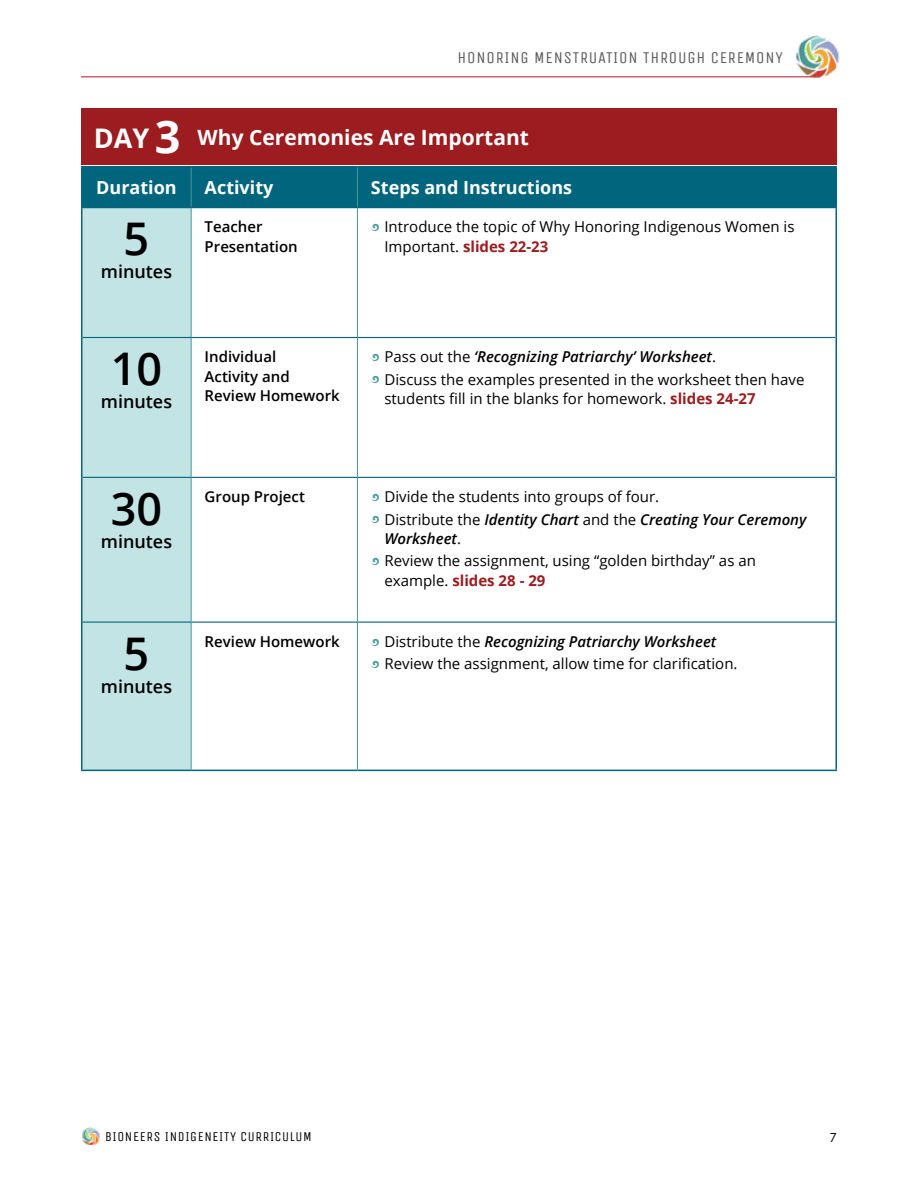
<style>
.page{position:relative;width:918px;height:1188px;background:#fff}
.page>*{position:absolute;margin:0;border:0;box-sizing:border-box;transform-origin:0 0}
.t1{font:600 45px "Open Sans";color:#000}
.t2{font:700 21px "Open Sans";color:#fff}
.t3{font:700 18px "Open Sans";color:#fff}
.t4{font:600 18px "Open Sans";color:#000}
.t5{font:16.5px "Unica One";letter-spacing:.05em;color:#58595b}
.t6{font:15px/19.5px "Open Sans";color:#000}
.t7{font:italic 600 15px/19.5px "Open Sans";color:#000}
.t8{font:600 15px/19.5px "Open Sans";color:#000}
.t9{font:13.5px "Unica One";letter-spacing:.05em;color:#000}
.t10{font:13.5px "Hypatia Sans Pro";color:#000}
.s1{font-size:27px}
.s2{font-size:45px}
.s3{color:#489997}
.s4{font-weight:700;color:#9c1c1f}
.s5{font-weight:400;font-style:normal}
</style>
<div class="page">
<img style="left:82px;top:1128px;width:18px;height:17px">
<hr style="left:81px;top:77px;width:734px;height:1px;background:#b01a1f">
<img style="left:795px;top:35px;width:45px;height:43px">
<div style="left:82px;top:167px;width:754px;height:40px;background:#01667d"></div>
<div style="left:82px;top:208px;width:109px;height:562px;background:#c3e4e4"></div>
<hr style="left:191px;top:167px;width:1px;height:40px;background:#489997">
<hr style="left:357px;top:167px;width:1px;height:40px;background:#489997">
<hr style="left:191px;top:208px;width:1px;height:129px;background:#489997">
<hr style="left:357px;top:208px;width:1px;height:129px;background:#489997">
<hr style="left:191px;top:338px;width:1px;height:139px;background:#489997">
<hr style="left:357px;top:338px;width:1px;height:139px;background:#489997">
<hr style="left:191px;top:478px;width:1px;height:144px;background:#489997">
<hr style="left:357px;top:478px;width:1px;height:144px;background:#489997">
<hr style="left:191px;top:623px;width:1px;height:147px;background:#489997">
<hr style="left:357px;top:623px;width:1px;height:147px;background:#489997">
<hr style="left:81px;top:208px;width:1px;height:130px;background:#01667d">
<hr style="left:836px;top:208px;width:1px;height:130px;background:#01667d">
<hr style="left:81px;top:337px;width:1px;height:140px;background:#01667d">
<hr style="left:836px;top:337px;width:1px;height:140px;background:#01667d">
<hr style="left:81px;top:477px;width:1px;height:145px;background:#01667d">
<hr style="left:836px;top:477px;width:1px;height:145px;background:#01667d">
<hr style="left:81px;top:622px;width:1px;height:148px;background:#01667d">
<hr style="left:836px;top:622px;width:1px;height:148px;background:#01667d">
<hr style="left:81px;top:770px;width:110px;height:1px;background:#01667d">
<hr style="left:191px;top:770px;width:166px;height:1px;background:#01667d">
<hr style="left:357px;top:770px;width:480px;height:1px;background:#01667d">
<hr style="left:82px;top:337px;width:109px;height:1px;background:#01667d">
<hr style="left:191px;top:337px;width:166px;height:1px;background:#01667d">
<hr style="left:357px;top:337px;width:479px;height:1px;background:#01667d">
<hr style="left:82px;top:477px;width:109px;height:1px;background:#01667d">
<hr style="left:191px;top:477px;width:166px;height:1px;background:#01667d">
<hr style="left:357px;top:477px;width:479px;height:1px;background:#01667d">
<hr style="left:82px;top:622px;width:109px;height:1px;background:#01667d">
<hr style="left:191px;top:622px;width:166px;height:1px;background:#01667d">
<hr style="left:357px;top:622px;width:479px;height:1px;background:#01667d">
<hr style="left:81px;top:166px;width:110px;height:1px;background:#01667d">
<hr style="left:81px;top:167px;width:1px;height:40px;background:#01667d">
<hr style="left:191px;top:166px;width:166px;height:1px;background:#01667d">
<hr style="left:357px;top:166px;width:480px;height:1px;background:#01667d">
<hr style="left:836px;top:167px;width:1px;height:40px;background:#01667d">
<hr style="left:81px;top:207px;width:110px;height:1px;background:#01667d">
<hr style="left:191px;top:207px;width:166px;height:1px;background:#01667d">
<hr style="left:357px;top:207px;width:480px;height:1px;background:#01667d">
<div style="left:81px;top:108px;width:756px;height:56px;background:#9c1c1f"></div>
<p class="t5" style="left:458px;top:48px;width:327px">HONORING MENSTRUATION THROUGH CEREMONY</p>
<h2 class="t2" style="left:94px;top:122px;width:437px"><span class="s1">DAY</span> <span class="s2">3</span> Why Ceremonies Are Important</h2>
<p class="t3" style="left:96px;top:175px;width:82px">Duration</p>
<p class="t3" style="left:205px;top:175px;width:70px">Activity</p>
<p class="t3" style="left:371px;top:175px;width:203px">Steps and Instructions</p>
<h1 class="t1" style="left:124px;top:208px;width:27px">5</h1>
<p class="t4" style="left:101px;top:259px;width:73px">minutes</p>
<p class="t8" style="left:205px;top:217px;width:95px">Teacher<br>Presentation</p>
<p class="t6" style="left:384px;top:217px;width:412px;text-indent:-13px"><span class="s3">◆</span> Introduce the topic of Why Honoring Indigenous Women is<br>Important. <span class="s4">slides 22-23</span></p>
<h1 class="t1" style="left:111px;top:338px;width:53px">10</h1>
<p class="t4" style="left:101px;top:389px;width:73px">minutes</p>
<h1 class="t1" style="left:111px;top:478px;width:53px">30</h1>
<p class="t4" style="left:101px;top:529px;width:73px">minutes</p>
<h1 class="t1" style="left:124px;top:623px;width:27px">5</h1>
<p class="t4" style="left:101px;top:674px;width:73px">minutes</p>
<p class="t8" style="left:205px;top:347px;width:137px">Individual<br>Activity and<br>Review Homework</p>
<p class="t7" style="left:371px;top:347px;width:347px"><span class="s3">◆</span> <span class="s5">Pass out the</span> ‘Recognizing Patriarchy’ Worksheet<span class="s5">.</span></p>
<p class="t6" style="left:384px;top:369px;width:421px;text-indent:-13px"><span class="s3">◆</span> Discuss the examples presented in the worksheet then have students fill in the blanks for homework. <span class="s4">slides 24-27</span></p>
<p class="t8" style="left:205px;top:487px;width:102px">Group Project</p>
<p class="t6" style="left:371px;top:487px;width:290px"><span class="s3">◆</span> Divide the students into groups of four.</p>
<p class="t7" style="left:384px;top:509px;width:423px;text-indent:-13px"><span class="s3">◆</span> <span class="s5">Distribute the</span> Identity Chart <span class="s5">and the</span> Creating Your Ceremony<br>Worksheet<span class="s5">.</span></p>
<p class="t6" style="left:384px;top:551px;width:373px;text-indent:-13px"><span class="s3">◆</span> Review the assignment, using “golden birthday” as an example. <span class="s4">slides 28 - 29</span></p>
<p class="t8" style="left:205px;top:632px;width:137px">Review Homework</p>
<p class="t7" style="left:371px;top:632px;width:347px"><span class="s3">◆</span> <span class="s5">Distribute the</span> Recognizing Patriarchy Worksheet</p>
<p class="t6" style="left:371px;top:654px;width:368px"><span class="s3">◆</span> Review the assignment, allow time for clarification.</p>
<p class="t9" style="left:105px;top:1129px;width:208px">BIONEERS INDIGENEITY CURRICULUM</p>
<p class="t10" style="left:830px;top:1128px;width:8px">7</p>
</div>
